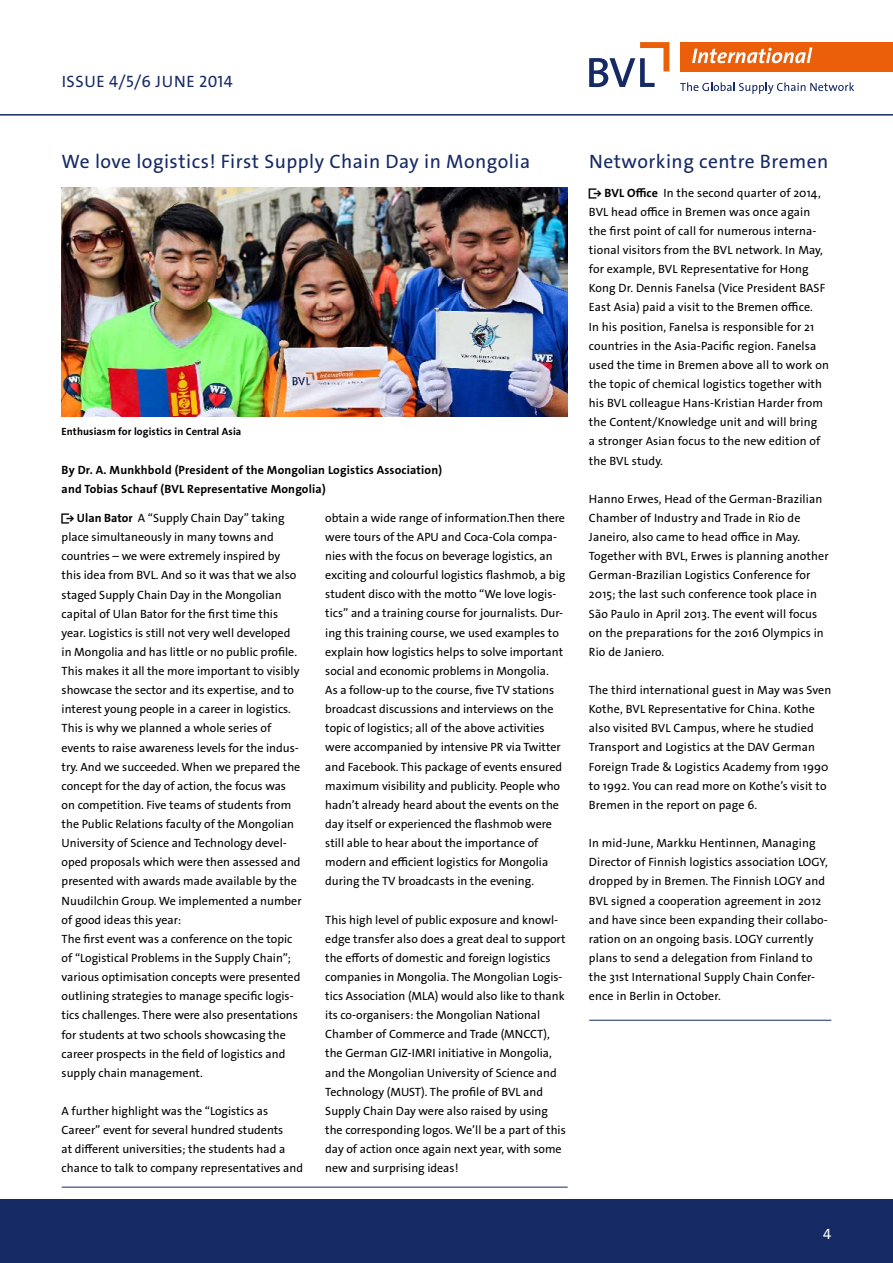
<style>
.page{position:relative;width:893px;height:1263px;background:#fff}
.page>*{position:absolute;margin:0;border:0;box-sizing:border-box;transform-origin:0 0}
.t1{font:19.5px "The Sans LP5 Plain";letter-spacing:.025em;color:#152964}
.t2{font:16.5px "The Sans LP5 Plain";letter-spacing:.035em;color:#152964}
.t3{font:15px "The Sans LP5 Plain";color:#fff}
.t4{font:12px/19.2px "The Sans LP5 Plain";color:#000}
.t5{font:12px/19.2px "The Sans LP7 Bld";letter-spacing:.015em;color:#000}
.t6{font:10.5px "The Sans LP7 Bld";letter-spacing:.01em;color:#000}
.s1{font-family:"The Sans LP7 Bld"}
</style>
<div class="page">
<div style="left:0;top:1199px;width:893px;height:64px;background:#152964"></div>
<hr style="left:0;top:114px;width:893px;height:2px;background:#152964">
<div style="left:680px;top:42px;width:213px;height:29px;background:#eb5f0a"></div>
<svg style="left:589px;top:42px;width:80px;height:45px"></svg>
<svg style="left:692px;top:47px;width:120px;height:16px"></svg>
<svg style="left:680px;top:82px;width:174px;height:12px"></svg>
<img style="left:62px;top:187px;width:506px;height:230px">
<hr style="left:62px;top:1187px;width:506px;height:1px;background:#152964">
<hr style="left:589px;top:1020px;width:242px;height:1px;background:#152964">
<h2 class="t2" style="left:62px;top:71px;width:172px">ISSUE 4/5/6 JUNE 2014</h2>
<h1 class="t1" style="left:62px;top:149px;width:470px">We love logistics! First Supply Chain Day in Mongolia</h1>
<p class="t6" style="left:62px;top:424px;width:181px">Enthusiasm for logistics in Central Asia</p>
<p class="t5" style="left:62px;top:461px;width:382px">By Dr. A. Munkhbold (President of the Mongolian Logistics Association) and Tobias Schauf (BVL Representative Mongolia)</p>
<p class="t4" style="left:62px;top:508px;width:241px"><span class="s1">• Ulan Bator</span> A “Supply Chain Day” taking place simultaneously in many towns and countries – we were extremely inspired by this idea from BVL. And so it was that we also staged Supply Chain Day in the Mongolian capital of Ulan Bator for the first time this year. Logistics is still not very well developed in Mongolia and has little or no public profile.<br>This makes it all the more important to visibly showcase the sector and its expertise, and to interest young people in a career in logistics.<br>This is why we planned a whole series of events to raise awareness levels for the indus&shy;try. And we succeeded. When we prepared the concept for the day of action, the focus was on competition. Five teams of students from the Public Relations faculty of the Mongolian University of Science and Technology devel&shy;oped proposals which were then assessed and presented with awards made available by the Nuudilchin Group. We implemented a number of good ideas this year:<br>The first event was a conference on the topic of “Logistical Problems in the Supply Chain”; various optimisation concepts were presented outlining strategies to manage specific logis&shy;tics challenges. There were also presentations for students at two schools showcasing the career prospects in the field of logistics and supply chain management.</p>
<p class="t4" style="left:62px;top:1101px;width:243px">A further highlight was the “Logistics as Career” event for several hundred students<br>at different universities; the students had a chance to talk to company representatives and</p>
<p class="t4" style="left:325px;top:508px;width:241px">obtain a wide range of information.Then there were tours of the APU and Coca-Cola compa&shy;nies with the focus on beverage logistics, an exciting and colourful logistics flashmob, a big student disco with the motto “We love logis&shy;tics” and a training course for journalists. Dur&shy;ing this training course, we used examples to explain how logistics helps to solve important social and economic problems in Mongolia.<br>As a follow-up to the course, five TV stations broadcast discussions and interviews on the topic of logistics; all of the above activities were accompanied by intensive PR via Twitter and Facebook. This package of events ensured maximum visibility and publicity. People who hadn’t already heard about the events on the day itself or experienced the flashmob were still able to hear about the importance of modern and efficient logistics for Mongolia during the TV broadcasts in the evening.</p>
<p class="t4" style="left:325px;top:910px;width:242px">This high level of public exposure and knowl&shy;edge transfer also does a great deal to support the efforts of domestic and foreign logistics companies in Mongolia. The Mongolian Logis&shy;tics Association (MLA) would also like to thank its co-organisers: the Mongolian National Chamber of Commerce and Trade (MNCCT), the German GIZ-IMRI initiative in Mongolia, and the Mongolian University of Science and Technology (MUST). The profile of BVL and Supply Chain Day were also raised by using the corresponding logos. We’ll be a part of this day of action once again next year, with some new and surprising ideas!</p>
<h1 class="t1" style="left:589px;top:149px;width:241px">Networking centre Bremen</h1>
<p class="t4" style="left:589px;top:183px;width:241px"><span class="s1">• BVL Office</span> In the second quarter of 2014, BVL head office in Bremen was once again the first point of call for numerous interna&shy;tional visitors from the BVL network. In May, for example, BVL Representative for Hong Kong Dr. Dennis Fanelsa (Vice President BASF East Asia) paid a visit to the Bremen office.<br>In his position, Fanelsa is responsible for 21 countries in the Asia-Pacific region. Fanelsa used the time in Bremen above all to work on the topic of chemical logistics together with his BVL colleague Hans-Kristian Harder from the Content/Knowledge unit and will bring<br>a stronger Asian focus to the new edition of the BVL study.</p>
<p class="t4" style="left:589px;top:489px;width:241px">Hanno Erwes, Head of the German-Brazilian Chamber of Industry and Trade in Rio de Janeiro, also came to head office in May.<br>Together with BVL, Erwes is planning another German-Brazilian Logistics Conference for 2015; the last such conference took place in São Paulo in April 2013. The event will focus on the preparations for the 2016 Olympics in Rio de Janiero.</p>
<p class="t4" style="left:589px;top:680px;width:244px">The third international guest in May was Sven Kothe, BVL Representative for China. Kothe also visited BVL Campus, where he studied Transport and Logistics at the DAV German Foreign Trade &amp; Logistics Academy from 1990 to 1992. You can read more on Kothe’s visit to Bremen in the report on page 6.</p>
<p class="t4" style="left:589px;top:833px;width:240px">In mid-June, Markku Hentinnen, Managing Director of Finnish logistics association LOGY, dropped by in Bremen. The Finnish LOGY and BVL signed a cooperation agreement in 2012 and have since been expanding their collabo&shy;ration on an ongoing basis. LOGY currently plans to send a delegation from Finland to the 31st International Supply Chain Confer&shy;ence in Berlin in October.</p>
<p class="t3" style="left:823px;top:1224px;width:10px">4</p>
</div>
